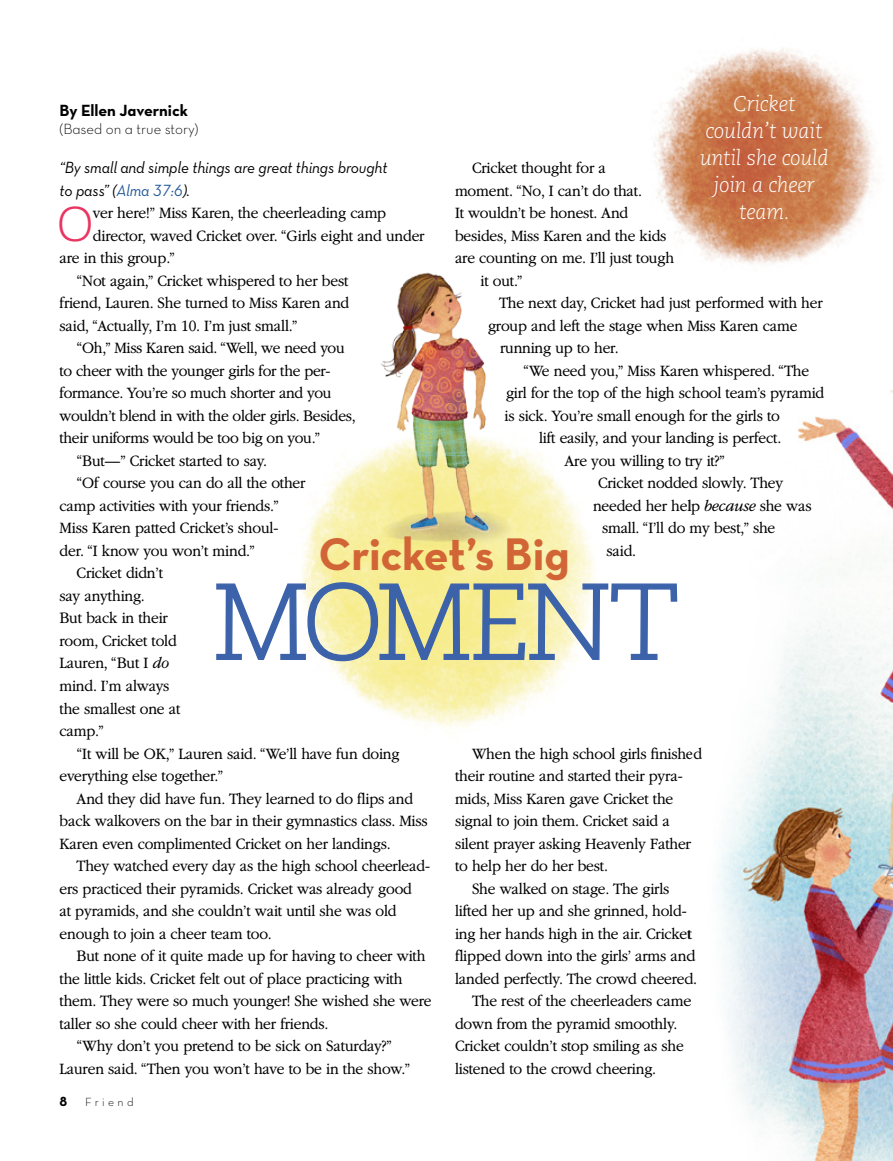
<style>
.page{position:relative;width:893px;height:1161px;background:#fff}
.page>*{position:absolute;margin:0;border:0;box-sizing:border-box;transform-origin:0 0}
.t1{font:300 107.25px "Caecilialds Std";letter-spacing:-.045em;color:#3c62aa}
.ARTCL_para_first_reg{font:300 48.6px "Caecilialds Std";color:#ea3461}
.t2{font:46.5px "Neutralds Lat Bold Alt";letter-spacing:-.01em;color:#d26536}
.t3{font:italic 300 21px/27px "Caecilialds Std";letter-spacing:-.01em;color:#fff;text-align:center}
.ARTCL_para_regular{font:300 16.5px/22.5px "Garamondlds Lat Plus";letter-spacing:-.015em;color:#000;scale:.95 1}
.ARTCL_para_first_reg-2{font:300 16.5px "Garamondlds Lat Plus";letter-spacing:-.015em;color:#000;scale:.95 1}
.ARTCL_epigraph{font:16.5px/22.5px "Neutralds Lat Book Italic Alt";letter-spacing:-.01em;color:#000;scale:.95 1}
.ARTCL-BY_para_first{font:16.5px "Neutralds Lat Bold Alt";letter-spacing:-.005em;color:#000}
.ARTCL-BY_para{font:15px "Neutralds Lat Light Alt";letter-spacing:-.005em;color:#000}
.Folio_L{font:13.5px "Neutralds Lat Bold Alt";color:#000}
.Folio_L-2{font:12px "Neutralds Lat Light Alt";letter-spacing:.28em;color:#000}
.s1{color:#235897}
.s2{font-style:italic}
</style>
<div class="page">
<img style="left:654px;top:47px;width:223px;height:217px">
<img style="left:302px;top:442px;width:292px;height:286px">
<img style="left:500px;top:494px;width:42px;height:58px">
<img style="left:370px;top:272px;width:130px;height:280px">
<svg style="left:216px;top:581px;width:462px;height:81px"></svg>
<img style="left:718px;top:390px;width:175px;height:771px">
<p class="t3" style="left:700px;top:91px;width:130px">Cricket couldn’t wait until she could join a cheer team.</p>
<p class="ARTCL-BY_para_first" style="left:60px;top:96px;width:130px">By Ellen Javernick</p>
<p class="ARTCL-BY_para" style="left:60px;top:118px;width:140px">(Based on a true story)</p>
<p class="ARTCL_epigraph" style="left:60px;top:156px;width:347px">“By small and simple things are great things brought to pass” (<span class="s1">Alma 37:6</span>).</p>
<p class="ARTCL_para_first_reg" style="left:57px;top:197px;width:38px">O</p>
<p class="ARTCL_para_first_reg-2" style="left:93px;top:201px;width:310px">ver here!” Miss Karen, the cheerleading camp</p>
<p class="ARTCL_para_regular" style="left:472px;top:157px;width:142px">Cricket thought for a</p>
<p class="ARTCL_para_regular" style="left:455px;top:179px;width:198px">moment. “No, I can’t do that.</p>
<p class="ARTCL_para_regular" style="left:455px;top:202px;width:184px">It wouldn’t be honest. And</p>
<p class="ARTCL_para_regular" style="left:455px;top:224px;width:224px">besides, Miss Karen and the kids</p>
<p class="ARTCL_para_regular" style="left:455px;top:247px;width:232px">are counting on me. I’ll just tough</p>
<p class="ARTCL_para_regular" style="left:480px;top:269px;width:46px">it out.”</p>
<p class="ARTCL_para_regular" style="left:499px;top:292px;width:342px">The next day, Cricket had just performed with her</p>
<p class="ARTCL_para_regular" style="left:488px;top:314px;width:327px">group and left the stage when Miss Karen came</p>
<p class="ARTCL_para_regular" style="left:500px;top:337px;width:126px">running up to her.</p>
<p class="ARTCL_para_regular" style="left:523px;top:359px;width:303px">“We need you,” Miss Karen whispered. “The</p>
<p class="ARTCL_para_regular" style="left:506px;top:382px;width:337px">girl for the top of the high school team’s pyramid</p>
<p class="ARTCL_para_regular" style="left:504px;top:404px;width:292px">is sick. You’re small enough for the girls to</p>
<p class="ARTCL_para_regular" style="left:539px;top:427px;width:257px">lift easily, and your landing is perfect.</p>
<p class="ARTCL_para_regular" style="left:564px;top:449px;width:171px">Are you willing to try it?”</p>
<p class="ARTCL_para_regular" style="left:598px;top:472px;width:197px">Cricket nodded slowly. They</p>
<p class="ARTCL_para_regular" style="left:593px;top:494px;width:232px">needed her help <span class="s2">because</span> she was</p>
<p class="ARTCL_para_regular" style="left:602px;top:517px;width:184px">small. “I’ll do my best,” she</p>
<p class="ARTCL_para_regular" style="left:606px;top:539px;width:33px">said.</p>
<p class="t1" style="left:212px;top:562px;width:469px">MOMENT</p>
<p class="ARTCL_para_first_reg-2" style="left:93px;top:224px;width:351px">director, waved Cricket over. “Girls eight and under</p>
<p class="ARTCL_para_first_reg-2" style="left:60px;top:246px;width:123px">are in this group.”</p>
<p class="ARTCL_para_regular" style="left:60px;top:269px;width:307px;text-align:justify;text-indent:17px">“Not again,” Cricket whispered to her best friend, Lauren. She turned to Miss Karen and said, “Actually, I’m 10. I’m just small.”</p>
<p class="ARTCL_para_regular" style="left:60px;top:337px;width:313px;text-indent:17px">“Oh,” Miss Karen said. “Well, we need you to cheer with the younger girls for the per&shy;formance. You’re so much shorter and you wouldn’t blend in with the older girls. Besides, their uniforms would be too big on you.”</p>
<p class="ARTCL_para_regular" style="left:77px;top:449px;width:202px">“But—” Cricket started to say.</p>
<p class="ARTCL_para_regular" style="left:60px;top:472px;width:260px;text-indent:17px">“Of course you can do all the other camp activities with your friends.” Miss Karen patted Cricket’s shoul&shy;der. “I know you won’t mind.”</p>
<p class="ARTCL_para_regular" style="left:60px;top:562px;width:129px;text-indent:17px">Cricket didn’t say anything.<br>But back in their room, Cricket told<br>Lauren, “But I <span class="s2">do </span>mind. I’m always the smallest one at camp.”</p>
<p class="ARTCL_para_regular" style="left:60px;top:742px;width:359px;text-indent:17px">“It will be OK,” Lauren said. “We’ll have fun doing everything else together.”</p>
<p class="ARTCL_para_regular" style="left:60px;top:787px;width:389px;text-indent:17px">And they did have fun. They learned to do flips and back walkovers on the bar in their gymnastics class. Miss<br>Karen even complimented Cricket on her landings.</p>
<p class="ARTCL_para_regular" style="left:60px;top:854px;width:391px;text-indent:17px">They watched every day as the high school cheerlead&shy;ers practiced their pyramids. Cricket was already good<br>at pyramids, and she couldn’t wait until she was old enough to join a cheer team too.</p>
<p class="ARTCL_para_regular" style="left:60px;top:944px;width:393px;text-indent:17px">But none of it quite made up for having to cheer with the little kids. Cricket felt out of place practicing with them. They were so much younger! She wished she were taller so she could cheer with her friends.</p>
<p class="ARTCL_para_regular" style="left:60px;top:1034px;width:371px;text-align:center">“Why don’t you pretend to be sick on Saturday?”<br>Lauren said. “Then you won’t have to be in the show.”</p>
<p class="t2" style="left:319px;top:515px;width:253px">Cricket’s Big</p>
<p class="ARTCL_para_regular" style="left:455px;top:742px;width:262px;text-indent:17px">When the high school girls finished their routine and started their pyra&shy;mids, Miss Karen gave Cricket the signal to join them. Cricket said a silent prayer asking Heavenly Father to help her do her best.</p>
<p class="ARTCL_para_regular" style="left:455px;top:877px;width:256px;text-indent:17px">She walked on stage. The girls lifted her up and she grinned, hold&shy;ing her hands high in the air. Cricket flipped down into the girls’ arms and landed perfectly. The crowd cheered.</p>
<p class="ARTCL_para_regular" style="left:455px;top:989px;width:250px;text-indent:17px">The rest of the cheerleaders came down from the pyramid smoothly.<br>Cricket couldn’t stop smiling as she listened to the crowd cheering.</p>
<p class="Folio_L" style="left:60px;top:1090px;width:9px">8</p>
<p class="Folio_L-2" style="left:85px;top:1093px;width:50px">Friend</p>
</div>
